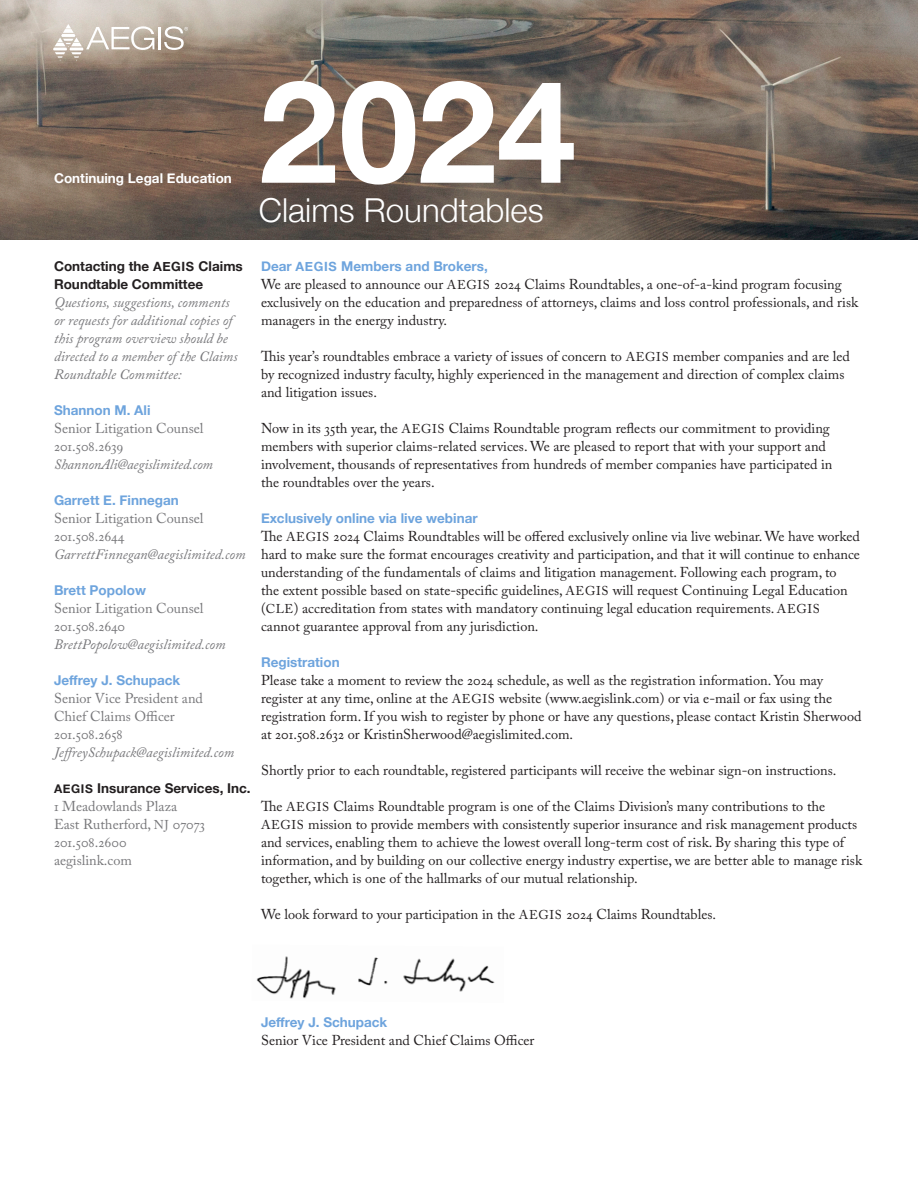
<style>
.page{position:relative;width:918px;height:1188px;background:#fff}
.page>*{position:absolute;margin:0;border:0;box-sizing:border-box;transform-origin:0 0}
.t1{font:700 142.5px "Helvetica Neue";color:#fff}
.t2{font:300 33px "Helvetica Neue";color:#fff}
.Text{font:14.25px/18px "Adobe Caslon Pro";color:#231f20}
.Text-2{font:italic 14.25px/18px "Adobe Caslon Pro";color:#77777a}
.Text-3{font:14.25px/18px "Adobe Caslon Pro";color:#77777a}
.Bold_Subhead_BLU{font:700 13.5px "Helvetica Neue";color:#6ea4dd}
.Bold_Subhead{font:700 13.5px/18px "Helvetica Neue";color:#231f20}
.Bold_Subhead-2{font:700 13.5px "Helvetica Neue";color:#fff}
.s1{font-size:12.75px}
.s2{font-size:12px}
</style>
<div class="page">
<img style="left:0;top:0;width:918px;height:239px">
<hr style="left:159px;top:27px;width:2px;height:22px;background:#fff">
<svg style="left:53px;top:24px;width:101px;height:37px;background:#c9beb3"></svg>
<svg style="left:164px;top:26px;width:24px;height:24px"></svg>
<img style="left:256px;top:956px;width:239px;height:43px">
<p class="Bold_Subhead-2" style="left:54px;top:167px;width:179px">Continuing Legal Education</p>
<p class="t1" style="left:259px;top:20px;width:319px">2024</p>
<p class="t2" style="left:259px;top:184px;width:286px">Claims Roundtables</p>
<p class="Bold_Subhead" style="left:54px;top:257px;width:190px">Contacting the <span class="s1">AEGIS</span> Claims<br>Roundtable Committee</p>
<p class="Text-2" style="left:54px;top:293px;width:185px">Questions, suggestions, comments or requests for additional copies of this program overview should be directed to a member of the Claims<br>Roundtable Committee:</p>
<p class="Bold_Subhead_BLU" style="left:54px;top:399px;width:98px">Shannon M. Ali</p>
<p class="Text-3" style="left:54px;top:419px;width:151px">Senior Litigation Counsel</p>
<p class="Text-3" style="left:54px;top:437px;width:71px">201.508.2639</p>
<p class="Text-2" style="left:54px;top:455px;width:161px">ShannonAli@aegislimited.com</p>
<p class="Bold_Subhead_BLU" style="left:54px;top:489px;width:126px">Garrett E. Finnegan</p>
<p class="Text-3" style="left:54px;top:509px;width:151px">Senior Litigation Counsel</p>
<p class="Text-3" style="left:54px;top:527px;width:72px">201.508.2644</p>
<p class="Text-2" style="left:54px;top:545px;width:193px">GarrettFinnegan@aegislimited.com</p>
<p class="Bold_Subhead_BLU" style="left:54px;top:579px;width:93px">Brett Popolow</p>
<p class="Text-3" style="left:54px;top:599px;width:151px">Senior Litigation Counsel</p>
<p class="Text-3" style="left:54px;top:617px;width:72px">201.508.2640</p>
<p class="Text-2" style="left:54px;top:635px;width:173px">BrettPopolow@aegislimited.com</p>
<p class="Bold_Subhead_BLU" style="left:54px;top:669px;width:128px">Jeffrey J. Schupack</p>
<p class="Text-3" style="left:54px;top:689px;width:151px">Senior Vice President and<br>Chief Claims Officer</p>
<p class="Text-3" style="left:54px;top:725px;width:70px">201.508.2658</p>
<p class="Text-2" style="left:54px;top:743px;width:182px">JeffreySchupack@aegislimited.com</p>
<p class="Bold_Subhead" style="left:54px;top:779px;width:198px"><span class="s2">AEGIS</span> Insurance Services, Inc.</p>
<p class="Text-3" style="left:54px;top:797px;width:125px">1 Meadowlands Plaza</p>
<p class="Text-3" style="left:54px;top:815px;width:153px">East Rutherford, <span class="s1">NJ</span> 07073</p>
<p class="Text-3" style="left:54px;top:833px;width:74px">201.508.2600</p>
<p class="Text-3" style="left:54px;top:851px;width:79px">aegislink.com</p>
<p class="Bold_Subhead_BLU" style="left:261px;top:255px;width:228px">Dear <span class="s1">AEGIS</span> Members and Brokers,</p>
<p class="Text" style="left:261px;top:275px;width:599px">We are pleased to announce our <span class="s1">AEGIS</span> 2024 Claims Roundtables, a one-of-a-kind program focusing exclusively on the education and preparedness of attorneys, claims and loss control professionals, and risk managers in the energy industry.</p>
<p class="Text" style="left:261px;top:347px;width:590px">This year’s roundtables embrace a variety of issues of concern to <span class="s1">AEGIS</span> member companies and are led by recognized industry faculty, highly experienced in the management and direction of complex claims and litigation issues.</p>
<p class="Text" style="left:261px;top:419px;width:573px">Now in its 35th year, the <span class="s1">AEGIS</span> Claims Roundtable program reflects our commitment to providing members with superior claims-related services. We are pleased to report that with your support and involvement, thousands of representatives from hundreds of member companies have participated in the roundtables over the years.</p>
<p class="Bold_Subhead_BLU" style="left:261px;top:507px;width:218px">Exclusively online via live webinar</p>
<p class="Text" style="left:261px;top:527px;width:601px">The <span class="s1">AEGIS</span> 2024 Claims Roundtables will be offered exclusively online via live webinar. We have worked hard to make sure the format encourages creativity and participation, and that it will continue to enhance understanding of the fundamentals of claims and litigation management. Following each program, to<br>the extent possible based on state-specific guidelines, <span class="s1">AEGIS</span> will request Continuing Legal Education (<span class="s1">CLE</span>) accreditation from states with mandatory continuing legal education requirements. <span class="s1">AEGIS </span>cannot guarantee approval from any jurisdiction.</p>
<p class="Bold_Subhead_BLU" style="left:261px;top:651px;width:80px">Registration</p>
<p class="Text" style="left:261px;top:671px;width:602px">Please take a moment to review the 2024 schedule, as well as the registration information. You may register at any time, online at the <span class="s1">AEGIS</span> website (www.aegislink.com) or via e-mail or fax using the registration form. If you wish to register by phone or have any questions, please contact Kristin Sherwood at 201.508.2632 or KristinSherwood@aegislimited.com.</p>
<p class="Text" style="left:261px;top:761px;width:577px">Shortly prior to each roundtable, registered participants will receive the webinar sign-on instructions.</p>
<p class="Text" style="left:261px;top:797px;width:603px">The <span class="s1">AEGIS</span> Claims Roundtable program is one of the Claims Division’s many contributions to the <span class="s1">AEGIS</span> mission to provide members with consistently superior insurance and risk management products and services, enabling them to achieve the lowest overall long-term cost of risk. By sharing this type of information, and by building on our collective energy industry expertise, we are better able to manage risk together, which is one of the hallmarks of our mutual relationship.</p>
<p class="Text" style="left:261px;top:905px;width:457px">We look forward to your participation in the <span class="s1">AEGIS</span> 2024 Claims Roundtables.</p>
<p class="Bold_Subhead_BLU" style="left:261px;top:1011px;width:128px">Jeffrey J. Schupack</p>
<p class="Text" style="left:261px;top:1031px;width:275px">Senior Vice President and Chief Claims Officer</p>
</div>
